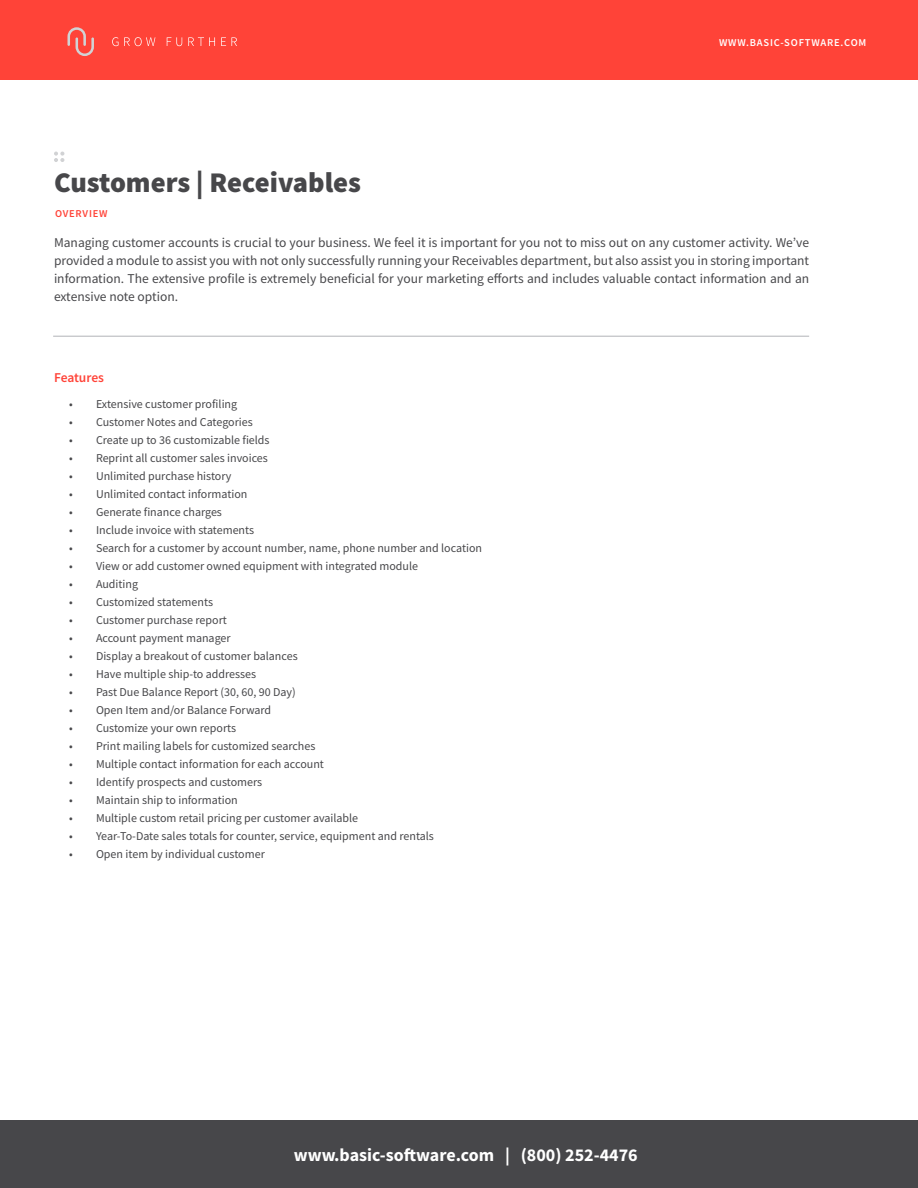
<style>
.page{position:relative;width:918px;height:1188px;background:#fff}
.page>*{position:absolute;margin:0;border:0;box-sizing:border-box;transform-origin:0 0}
.t1{font:900 28.5px "Source Sans Pro";color:#47474a}
.t2{font:700 18px "Source Sans Pro";color:#fff}
.t3{font:13.5px/18px "Source Sans Pro";color:#47474a;text-align:justify}
.t4{font:600 13.5px "Source Sans Pro";letter-spacing:-.01em;color:#ff4338}
.t5{font:12px "Source Sans Pro";color:#47474a}
.t6{font:600 10.5px "Source Sans Pro";letter-spacing:.075em;color:#fff}
.t7{font:600 10.5px "Source Sans Pro";letter-spacing:.075em;color:#ff4338}
</style>
<div class="page">
<div style="left:0;top:0;width:918px;height:79px;background:#ff4338"></div>
<svg style="left:68px;top:27px;width:26px;height:29px"></svg>
<svg style="left:112px;top:37px;width:43px;height:9px"></svg>
<svg style="left:167px;top:37px;width:15px;height:9px"></svg>
<svg style="left:188px;top:37px;width:27px;height:9px"></svg>
<svg style="left:221px;top:37px;width:16px;height:9px"></svg>
<div style="left:0;top:1120px;width:918px;height:68px;background:#47474a"></div>
<svg style="left:54px;top:152px;width:10px;height:10px"></svg>
<hr style="left:53px;top:336px;width:756px;height:1px;background:#b2b3b7">
<p class="t1" style="left:54px;top:163px;width:309px">Customers | Receivables</p>
<p class="t7" style="left:55px;top:207px;width:54px">OVERVIEW</p>
<p class="t6" style="left:719px;top:35px;width:149px">WWW.BASIC-SOFTWARE.COM</p>
<p class="t3" style="left:54px;top:233px;width:757px">Managing customer accounts is crucial to your business. We feel it is important for you not to miss out on any customer activity. We’ve provided a module to assist you with not only successfully running your Receivables department, but also assist you in storing important information. The extensive profile is extremely beneficial for your marketing efforts and includes valuable contact information and an extensive note option.</p>
<p class="t4" style="left:54px;top:368px;width:52px">Features</p>
<p class="t5" style="left:69px;top:397px;width:170px">• Extensive customer profiling</p>
<p class="t5" style="left:69px;top:415px;width:185px">• Customer Notes and Categories</p>
<p class="t5" style="left:69px;top:433px;width:202px">• Create up to 36 customizable fields</p>
<p class="t5" style="left:69px;top:451px;width:200px">• Reprint all customer sales invoices</p>
<p class="t5" style="left:69px;top:469px;width:164px">• Unlimited purchase history</p>
<p class="t5" style="left:69px;top:487px;width:180px">• Unlimited contact information</p>
<p class="t5" style="left:69px;top:505px;width:155px">• Generate finance charges</p>
<p class="t5" style="left:69px;top:523px;width:187px">• Include invoice with statements</p>
<p class="t5" style="left:69px;top:541px;width:415px">• Search for a customer by account number, name, phone number and location</p>
<p class="t5" style="left:69px;top:559px;width:351px">• View or add customer owned equipment with integrated module</p>
<p class="t5" style="left:69px;top:577px;width:71px">• Auditing</p>
<p class="t5" style="left:69px;top:595px;width:146px">• Customized statements</p>
<p class="t5" style="left:69px;top:613px;width:159px">• Customer purchase report</p>
<p class="t5" style="left:69px;top:631px;width:163px">• Account payment manager</p>
<p class="t5" style="left:69px;top:649px;width:230px">• Display a breakout of customer balances</p>
<p class="t5" style="left:69px;top:667px;width:189px">• Have multiple ship-to addresses</p>
<p class="t5" style="left:69px;top:685px;width:228px">• Past Due Balance Report (30, 60, 90 Day)</p>
<p class="t5" style="left:69px;top:703px;width:204px">• Open Item and/or Balance Forward</p>
<p class="t5" style="left:69px;top:721px;width:169px">• Customize your own reports</p>
<p class="t5" style="left:69px;top:739px;width:248px">• Print mailing labels for customized searches</p>
<p class="t5" style="left:69px;top:757px;width:257px">• Multiple contact information for each account</p>
<p class="t5" style="left:69px;top:775px;width:195px">• Identify prospects and customers</p>
<p class="t5" style="left:69px;top:793px;width:170px">• Maintain ship to information</p>
<p class="t5" style="left:69px;top:811px;width:291px">• Multiple custom retail pricing per customer available</p>
<p class="t5" style="left:69px;top:829px;width:366px">• Year-To-Date sales totals for counter, service, equipment and rentals</p>
<p class="t5" style="left:69px;top:847px;width:197px">• Open item by individual customer</p>
<p class="t2" style="left:294px;top:1143px;width:345px">www.basic-software.com | (800) 252-4476</p>
</div>
